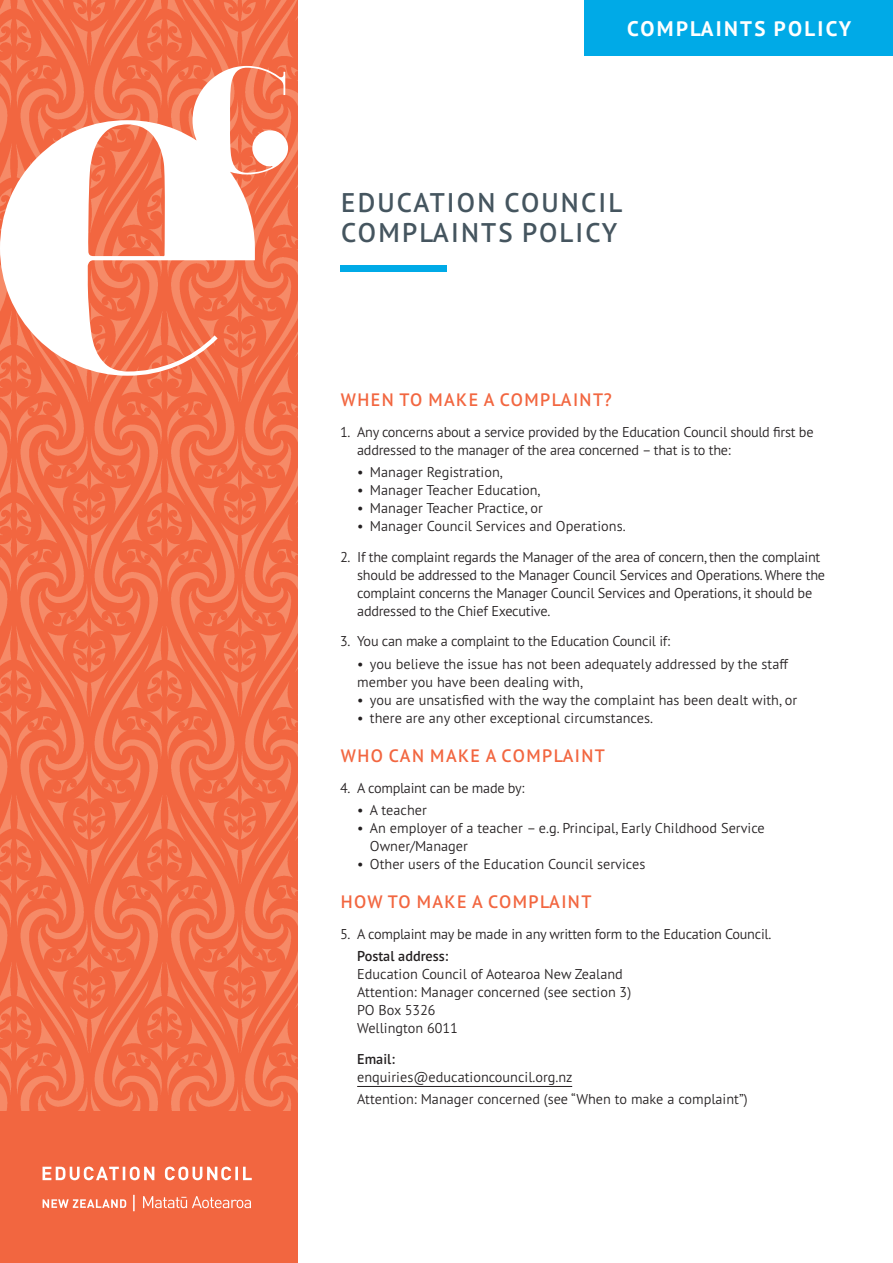
<style>
.page{position:relative;width:893px;height:1263px;background:#fff}
.page>*{position:absolute;margin:0;border:0;box-sizing:border-box;transform-origin:0 0}
.t1{font:600 27px/30px "PT Sans Pro";letter-spacing:.08em;color:#45555f}
.t2{font:700 21px "PT Sans";letter-spacing:.11em;color:#fff}
.t3{font:600 18px "PT Sans Pro";letter-spacing:.08em;color:#f26640}
.t4{font:300 14.25px/18px "PT Sans Pro";letter-spacing:-.01em;color:#231f20}
.t5{font:600 14.25px "PT Sans Pro";color:#231f20}
</style>
<div class="page">
<div style="left:585px;top:0;width:308px;height:55px;background:#00aae7"></div>
<hr style="left:357px;top:1086px;width:215px;height:1px;background:#231f20">
<div style="left:340px;top:265px;width:106px;height:7px;background:#00aae7"></div>
<div style="left:0;top:0;width:298px;height:1263px;background:#f26640"></div>
<img style="left:0;top:0;width:298px;height:1111px">
<svg style="left:43px;top:1166px;width:209px;height:14px"></svg>
<svg style="left:143px;top:1196px;width:108px;height:12px"></svg>
<svg style="left:43px;top:1199px;width:83px;height:9px"></svg>
<svg style="left:133px;top:1195px;width:2px;height:16px"></svg>
<svg style="left:0;top:66px;width:288px;height:310px"></svg>
<h2 class="t2" style="left:627px;top:14px;width:225px">COMPLAINTS POLICY</h2>
<h1 class="t1" style="left:341px;top:187px;width:283px">EDUCATION COUNCIL<br>COMPLAINTS POLICY</h1>
<p class="t3" style="left:341px;top:388px;width:272px">WHEN TO MAKE A COMPLAINT?</p>
<p class="t4" style="left:357px;top:422px;width:458px;text-indent:-17px">1. Any concerns about a service provided by the Education Council should first be addressed to the manager of the area concerned – that is to the:</p>
<p class="t4" style="left:357px;top:462px;width:147px">• Manager Registration,</p>
<p class="t4" style="left:357px;top:480px;width:185px">• Manager Teacher Education,</p>
<p class="t4" style="left:357px;top:498px;width:187px">• Manager Teacher Practice, or</p>
<p class="t4" style="left:357px;top:516px;width:270px">• Manager Council Services and Operations.</p>
<p class="t4" style="left:357px;top:547px;width:469px;text-indent:-17px">2. If the complaint regards the Manager of the area of concern, then the complaint should be addressed to the Manager Council Services and Operations.Where the complaint concerns the Manager Council Services and Operations, it should be addressed to the Chief Executive.</p>
<p class="t4" style="left:340px;top:632px;width:331px">3. You can make a complaint to the Education Council if:</p>
<p class="t4" style="left:357px;top:654px;width:433px">• you believe the issue has not been adequately addressed by the staff member you have been dealing with,</p>
<p class="t4" style="left:357px;top:690px;width:442px">• you are unsatisfied with the way the complaint has been dealt with, or</p>
<p class="t4" style="left:357px;top:708px;width:297px">• there are any other exceptional circumstances.</p>
<p class="t3" style="left:341px;top:744px;width:266px">WHO CAN MAKE A COMPLAINT</p>
<p class="t4" style="left:340px;top:778px;width:186px">4. A complaint can be made by:</p>
<p class="t4" style="left:357px;top:800px;width:71px">• A teacher</p>
<p class="t4" style="left:370px;top:818px;width:396px;text-indent:-13px">• An employer of a teacher – e.g. Principal, Early Childhood Service<br>Owner/Manager</p>
<p class="t4" style="left:357px;top:854px;width:290px">• Other users of the Education Council services</p>
<p class="t3" style="left:341px;top:890px;width:252px">HOW TO MAKE A COMPLAINT</p>
<p class="t4" style="left:340px;top:924px;width:433px">5. A complaint may be made in any written form to the Education Council.</p>
<p class="t5" style="left:357px;top:947px;width:93px">POSTAL ADDRESS:</p>
<p class="t4" style="left:357px;top:965px;width:275px">Education Council of Aotearoa New Zealand<br>Attention: Manager concerned (see section 3)<br>PO Box 5326<br>Wellington 6011</p>
<p class="t5" style="left:357px;top:1050px;width:39px">EMAIL:</p>
<p class="t4" style="left:357px;top:1065px;width:392px;line-height:22.2px">enquiries@educationcouncil.org.nz<br>Attention: Manager concerned (see “When to make a complaint”)</p>
</div>
